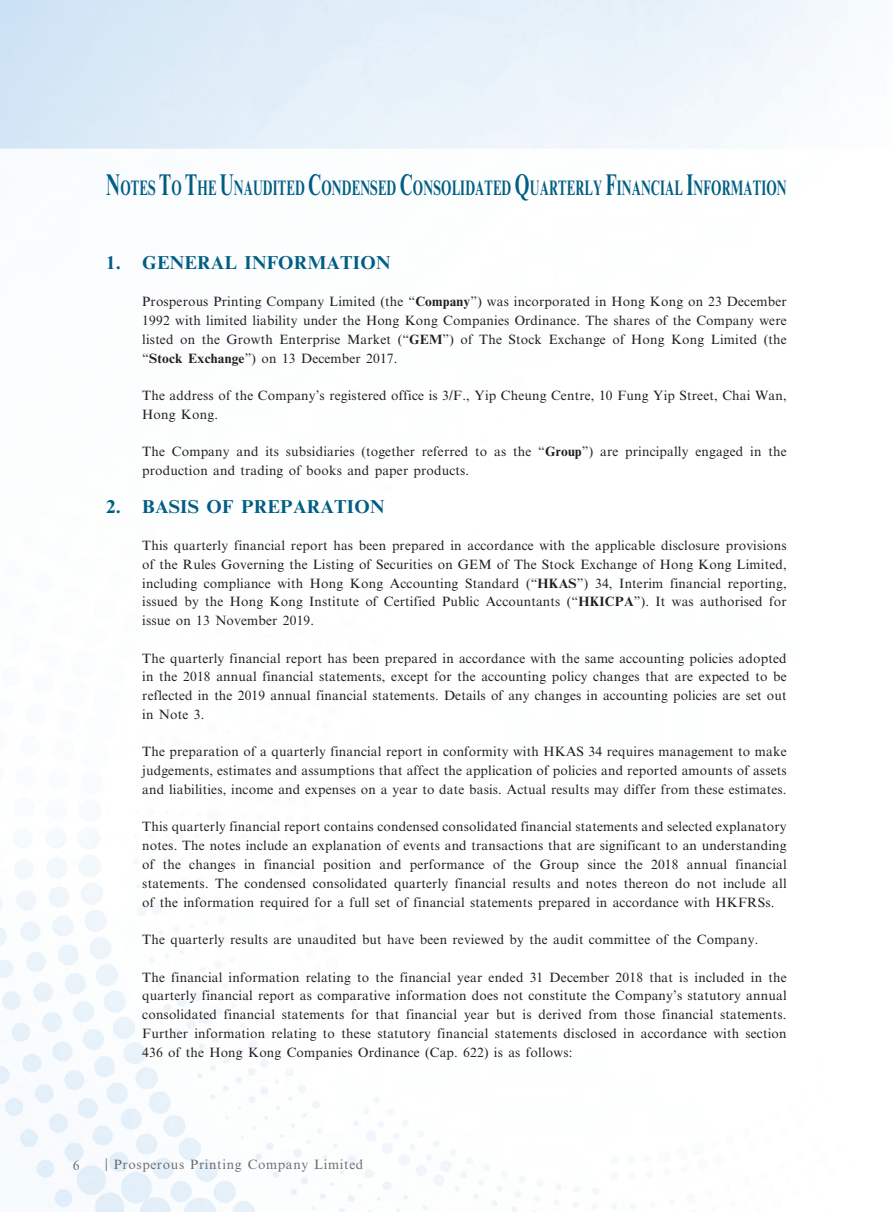
<style>
.page{position:relative;width:893px;height:1212px;background:#fff}
.page>*{position:absolute;margin:0;border:0;box-sizing:border-box;transform-origin:0 0}
.t1{font:700 21px "Times New Roman MT Std";letter-spacing:.015em;color:#005d83;scale:.6 1}
._03_H1{font:700 18.75px "Times New Roman MT Std";letter-spacing:.01em;color:#005d83}
._12___P2{font:13.5px/18.8px "Times New Roman MT Std";letter-spacing:.015em;color:#231f20;text-align:justify}
.t2{font:13.5px "Times New Roman MT Std";letter-spacing:.05em;color:#6c6d70}
.s1{font-size:30px}
.s2{font-weight:700}
</style>
<div class="page">
<img style="left:0;top:0;width:850px;height:1212px">
<h1 class="t1" style="left:106px;top:175px;width:1135px"><span class="s1">N</span>OTES <span class="s1">T</span>O <span class="s1">T</span>HE <span class="s1">U</span>NAUDITED <span class="s1">C</span>ONDENSED <span class="s1">C</span>ONSOLIDATED <span class="s1">Q</span>UARTERLY <span class="s1">F</span>INANCIAL <span class="s1">I</span>NFORMATION</h1>
<p class="_03_H1" style="left:106px;top:251px;width:286px">1. GENERAL INFORMATION</p>
<p class="_12___P2" style="left:142px;top:292px;width:646px">Prosperous Printing Company Limited (the “<span class="s2">Company</span>”) was incorporated in Hong Kong on 23 December 1992 with limited liability under the Hong Kong Companies Ordinance. The shares of the Company were listed on the Growth Enterprise Market (“<span class="s2">GEM</span>”) of The Stock Exchange of Hong Kong Limited (the “<span class="s2">Stock Exchange</span>”) on 13 December 2017.</p>
<p class="_12___P2" style="left:142px;top:386px;width:646px">The address of the Company’s registered office is 3/F., Yip Cheung Centre, 10 Fung Yip Street, Chai Wan,<br>Hong Kong.</p>
<p class="_12___P2" style="left:142px;top:442px;width:646px">The Company and its subsidiaries (together referred to as the “<span class="s2">Group</span>”) are principally engaged in the production and trading of books and paper products.</p>
<p class="_03_H1" style="left:106px;top:495px;width:280px">2. BASIS OF PREPARATION</p>
<p class="_12___P2" style="left:142px;top:536px;width:646px">This quarterly financial report has been prepared in accordance with the applicable disclosure provisions of the Rules Governing the Listing of Securities on GEM of The Stock Exchange of Hong Kong Limited, including compliance with Hong Kong Accounting Standard (“<span class="s2">HKAS</span>”) 34, Interim financial reporting, issued by the Hong Kong Institute of Certified Public Accountants (“<span class="s2">HKICPA</span>”). It was authorised for issue on 13 November 2019.</p>
<p class="_12___P2" style="left:142px;top:649px;width:646px">The quarterly financial report has been prepared in accordance with the same accounting policies adopted in the 2018 annual financial statements, except for the accounting policy changes that are expected to be reflected in the 2019 annual financial statements. Details of any changes in accounting policies are set out in Note 3.</p>
<p class="_12___P2" style="left:142px;top:742px;width:646px">The preparation of a quarterly financial report in conformity with HKAS 34 requires management to make judgements, estimates and assumptions that affect the application of policies and reported amounts of assets and liabilities, income and expenses on a year to date basis. Actual results may differ from these estimates.</p>
<p class="_12___P2" style="left:142px;top:817px;width:646px">This quarterly financial report contains condensed consolidated financial statements and selected explanatory notes. The notes include an explanation of events and transactions that are significant to an understanding of the changes in financial position and performance of the Group since the 2018 annual financial statements. The condensed consolidated quarterly financial results and notes thereon do not include all of the information required for a full set of financial statements prepared in accordance with HKFRSs.</p>
<p class="_12___P2" style="left:142px;top:930px;width:617px">The quarterly results are unaudited but have been reviewed by the audit committee of the Company.</p>
<p class="_12___P2" style="left:142px;top:967px;width:646px">The financial information relating to the financial year ended 31 December 2018 that is included in the quarterly financial report as comparative information does not constitute the Company’s statutory annual consolidated financial statements for that financial year but is derived from those financial statements.<br>Further information relating to these statutory financial statements disclosed in accordance with section 436 of the Hong Kong Companies Ordinance (Cap. 622) is as follows:</p>
<p class="t2" style="left:73px;top:1157px;width:8px">6</p>
<p class="t2" style="left:105px;top:1157px;width:260px">| Prosperous Printing Company Limited</p>
</div>
